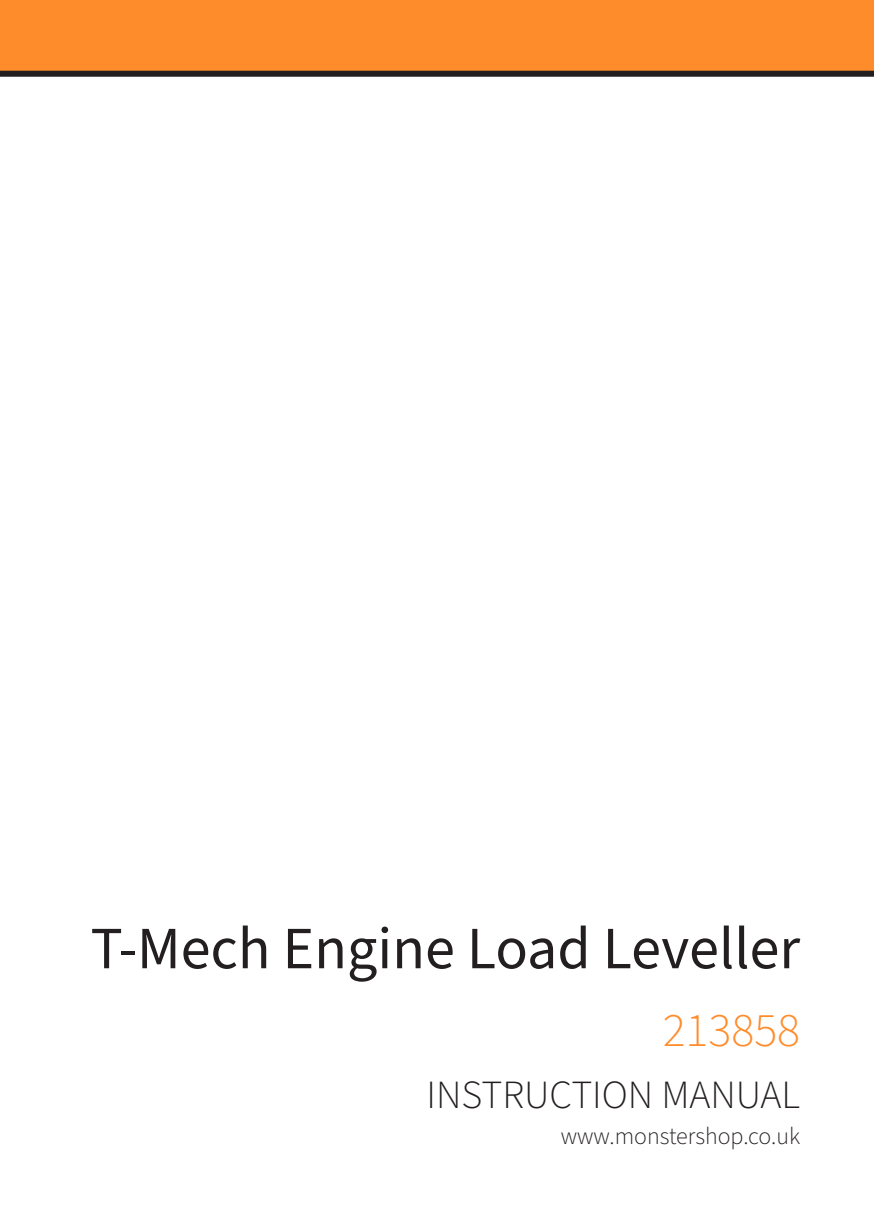
<style>
.page{position:relative;width:874px;height:1225px;background:#fff}
.page>*{position:absolute;margin:0;border:0;box-sizing:border-box;transform-origin:0 0}
.t1{font:60px "Source Sans Pro";color:#231f20}
.t2{font:300 48px "Source Sans Pro";color:#ff8c2b}
.t3{font:300 40px "Source Sans Pro";color:#231f20}
.t4{font:300 24px "Source Sans Pro";color:#231f20}
</style>
<div class="page">
<div style="left:0;top:0;width:873px;height:74px;background:#ff8c2b"></div>
<div style="left:0;top:71px;width:873px;height:6px;background:#231f20"></div>
<p class="t1" style="left:90px;top:908px;width:710px">T-Mech Engine Load Leveller</p>
<p class="t2" style="left:662px;top:998px;width:139px">213858</p>
<p class="t3" style="left:426px;top:1068px;width:375px">INSTRUCTION MANUAL</p>
<p class="t4" style="left:560px;top:1119px;width:241px">www.monstershop.co.uk</p>
</div>
